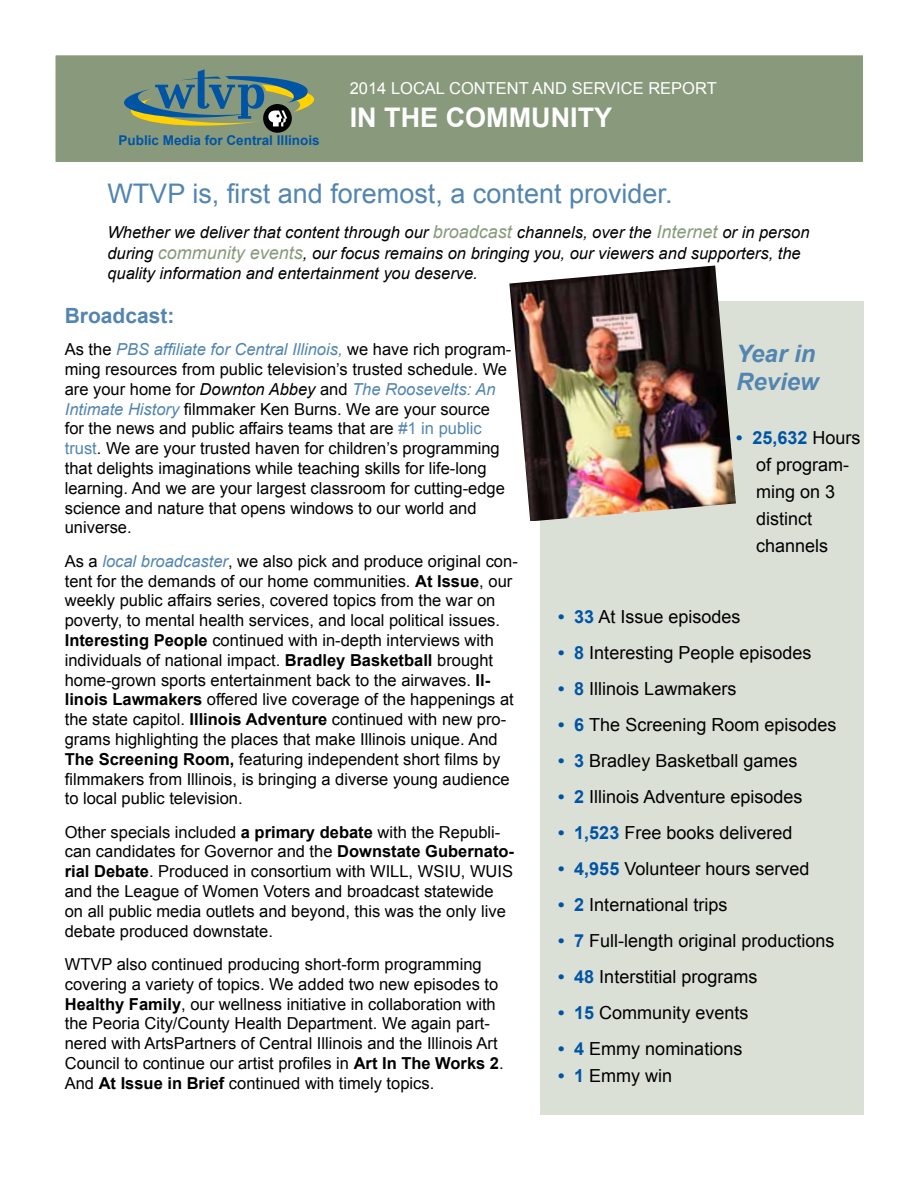
<style>
.page{position:relative;width:918px;height:1188px;background:#fff}
.page>*{position:absolute;margin:0;border:0;box-sizing:border-box;transform-origin:0 0}
.t1{font:27px "Arial";color:#5285b0}
.t2{font:700 27px "Arial";color:#fff}
.t3{font:italic 700 24px/28.8px "Arial";color:#5285b0}
.t4{font:700 21px "Arial";color:#5285b0}
.t5{font:18px/27px "Arial";color:#000}
.t6{font:16.5px/19.8px "Arial";color:#000}
.t7{font:italic 16.5px/21.6px "Arial";color:#000}
.t8{font:16.5px "Arial";color:#fff}
.t9{font:700 13.5px "Arial";color:#0054a4}
.s1{font-size:18px;color:#889a7b}
.s2{font-style:italic;color:#5285b0}
.s3{font-style:italic}
.s4{color:#5285b0}
.s5{font-weight:700}
.s6{font-weight:700;color:#0054a4}
</style>
<div class="page">
<div style="left:541px;top:301px;width:323px;height:814px;background:#dbe0d7"></div>
<div style="left:54px;top:54px;width:811px;height:109px;background:#889a7b;border:2px solid #fff"></div>
<svg style="left:263px;top:104px;width:29px;height:29px"></svg>
<svg style="left:124px;top:69px;width:190px;height:58px"></svg>
<img style="left:509px;top:266px;width:227px;height:255px">
<p class="t9" style="left:119px;top:131px;width:203px">Public Media for Central Illinois</p>
<p class="t8" style="left:350px;top:78px;width:369px">2014 LOCAL CONTENT AND SERVICE REPORT</p>
<h1 class="t2" style="left:350px;top:99px;width:264px">IN THE COMMUNITY</h1>
<h1 class="t1" style="left:107px;top:176px;width:567px">WTVP is, first and foremost, a content provider.</h1>
<p class="t7" style="left:107px;top:221px;width:704px">Whether we deliver that content through our <span class="s1">broadcast</span> channels, over the <span class="s1">Internet</span> or in person during <span class="s1">community events</span>, our focus remains on bringing you, our viewers and supporters, the</p>
<p class="t7" style="left:107px;top:263px;width:372px">quality information and entertainment you deserve.</p>
<p class="t4" style="left:65px;top:302px;width:111px">Broadcast:</p>
<p class="t6" style="left:65px;top:340px;width:448px">As the <span class="s2">PBS affiliate for Central Illinois,</span> we have rich program&shy;ming resources from public television’s trusted schedule. We are your home for <span class="s3">Downton Abbey</span> and <span class="s2">The Roosevelts: An Intimate History</span> filmmaker Ken Burns. We are your source for the news and public affairs teams that are <span class="s4">#1 in public trust</span>. We are your trusted haven for children’s programming that delights imaginations while teaching skills for life-long learning. And we are your largest classroom for cutting-edge science and nature that opens windows to our world and universe.</p>
<p class="t6" style="left:65px;top:551px;width:455px">As a <span class="s2">local broadcaster</span>, we also pick and produce original con&shy;tent for the demands of our home communities. <span class="s5">At Issue</span>, our weekly public affairs series, covered topics from the war on poverty, to mental health services, and local political issues.<br><span class="s5">Interesting People</span> continued with in-depth interviews with individuals of national impact. <span class="s5">Bradley Basketball</span> brought home-grown sports entertainment back to the airwaves. <span class="s5">Il&shy;linois Lawmakers</span> offered live coverage of the happenings at the state capitol. <span class="s5">Illinois Adventure</span> continued with new pro&shy;grams highlighting the places that make Illinois unique. And <span class="s5">The Screening Room,</span> featuring independent short films by filmmakers from Illinois, is bringing a diverse young audience to local public television.</p>
<p class="t6" style="left:65px;top:822px;width:451px">Other specials included <span class="s5">a primary debate</span> with the Republi&shy;can candidates for Governor and the <span class="s5">Downstate Gubernato&shy;rial Debate</span>. Produced in consortium with WILL, WSIU, WUIS and the League of Women Voters and broadcast statewide on all public media outlets and beyond, this was the only live debate produced downstate.</p>
<p class="t6" style="left:65px;top:954px;width:440px">WTVP also continued producing short-form programming covering a variety of topics. We added two new episodes to <span class="s5">Healthy Family</span>, our wellness initiative in collaboration with the Peoria City/County Health Department. We again part&shy;nered with ArtsPartners of Central Illinois and the Illinois Art Council to continue our artist profiles in <span class="s5">Art In The Works 2</span>.<br>And <span class="s5">At Issue in Brief</span> continued with timely topics.</p>
<h2 class="t3" style="left:736px;top:339px;width:84px">Year in<br>Review</h2>
<p class="t5" style="left:756px;top:425px;width:106px;text-indent:-20px"><span class="s6">• 25,632</span> Hours of program&shy;ming on 3 distinct channels</p>
<p class="t5" style="left:558px;top:604px;width:184px"><span class="s6">• 33</span> At Issue episodes</p>
<p class="t5" style="left:558px;top:640px;width:255px"><span class="s6">• 8</span> Interesting People episodes</p>
<p class="t5" style="left:558px;top:676px;width:180px"><span class="s6">• 8</span> Illinois Lawmakers</p>
<p class="t5" style="left:558px;top:712px;width:280px"><span class="s6">• 6</span> The Screening Room episodes</p>
<p class="t5" style="left:558px;top:748px;width:241px"><span class="s6">• 3</span> Bradley Basketball games</p>
<p class="t5" style="left:558px;top:784px;width:246px"><span class="s6">• 2</span> Illinois Adventure episodes</p>
<p class="t5" style="left:558px;top:820px;width:236px"><span class="s6">• 1,523</span> Free books delivered</p>
<p class="t5" style="left:558px;top:856px;width:253px"><span class="s6">• 4,955</span> Volunteer hours served</p>
<p class="t5" style="left:558px;top:892px;width:171px"><span class="s6">• 2</span> International trips</p>
<p class="t5" style="left:558px;top:928px;width:278px"><span class="s6">• 7</span> Full-length original productions</p>
<p class="t5" style="left:558px;top:964px;width:201px"><span class="s6">• 48</span> Interstitial programs</p>
<p class="t5" style="left:558px;top:1000px;width:192px"><span class="s6">• 15</span> Community events</p>
<p class="t5" style="left:558px;top:1036px;width:186px"><span class="s6">• 4</span> Emmy nominations</p>
<p class="t5" style="left:558px;top:1063px;width:116px"><span class="s6">• 1</span> Emmy win</p>
</div>
